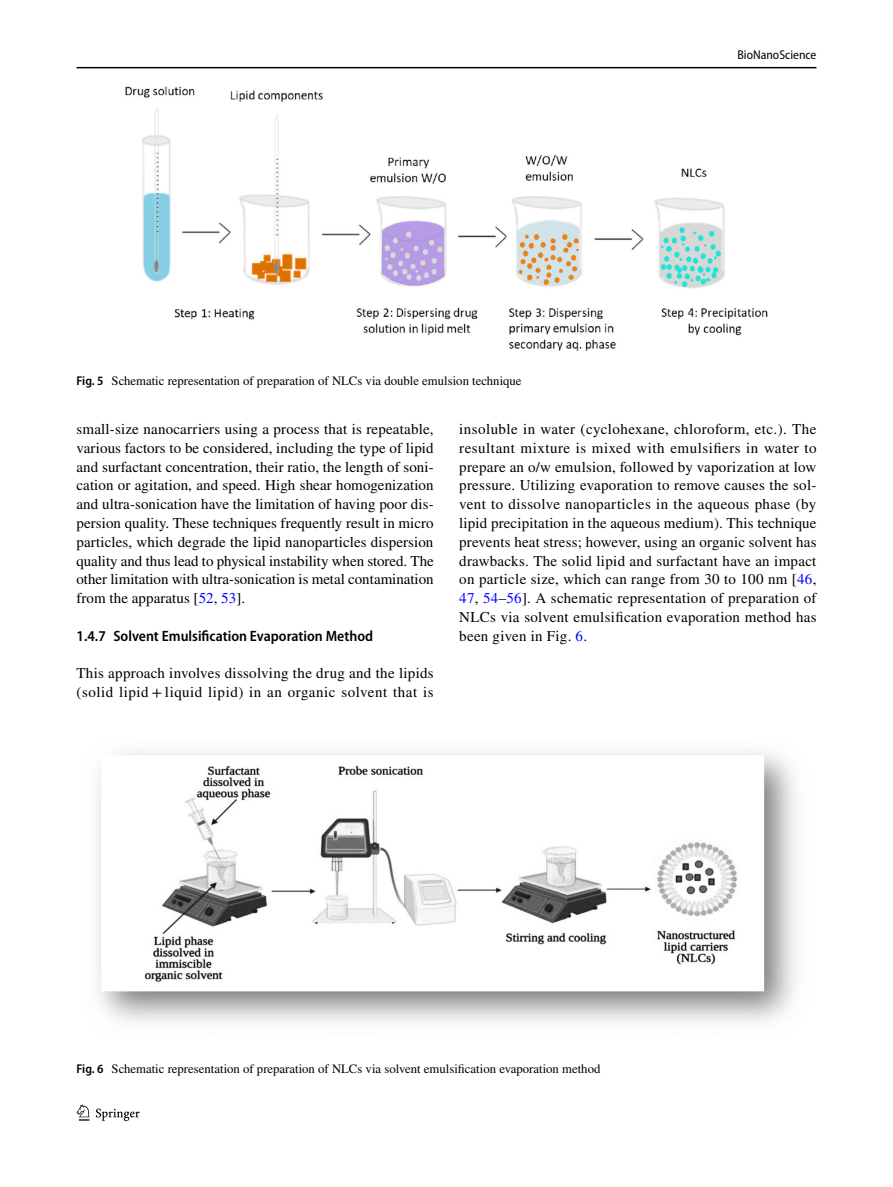
<style>
.page{position:relative;width:893px;height:1187px;background:#fff}
.page>*{position:absolute;margin:0;border:0;box-sizing:border-box;transform-origin:0 0}
.t1{font:15px/18.8px "STIX";letter-spacing:.02em;color:#000;text-align:justify}
.t2{font:600 semi-condensed 15px "Myriad Pro";color:#000}
.t3{font:12.75px "STIX";color:#000}
.t4{font:semi-condensed 12.75px "Myriad Pro";color:#000}
.s1{font-family:"Myriad Pro";font-weight:600;font-stretch:semi-condensed}
.s2{color:#00f}
</style>
<div class="page">
<hr style="left:77px;top:67px;width:739px;height:1px;background:#000">
<svg style="left:77px;top:1104px;width:12px;height:16px"></svg>
<svg style="left:96px;top:1108px;width:44px;height:12px"></svg>
<img style="left:126px;top:87px;width:641px;height:263px">
<img style="left:97px;top:751px;width:699px;height:271px">
<p class="t3" style="left:77px;top:372px;width:446px"><span class="s1">Fig. 5</span> Schematic representation of preparation of NLCs via double emulsion technique</p>
<p class="t4" style="left:737px;top:48px;width:80px">BioNanoScience</p>
<p class="t1" style="left:77px;top:421px;width:359px">small-size nanocarriers using a process that is repeatable, various factors to be considered, including the type of lipid and surfactant concentration, their ratio, the length of soni&shy;cation or agitation, and speed. High shear homogenization and ultra-sonication have the limitation of having poor dis&shy;persion quality. These techniques frequently result in micro particles, which degrade the lipid nanoparticles dispersion quality and thus lead to physical instability when stored. The other limitation with ultra-sonication is metal contamination from the apparatus [<span class="s2">52</span>, <span class="s2">53</span>].</p>
<p class="t2" style="left:77px;top:627px;width:298px">1.4.7 Solvent Emulsification Evaporation Method</p>
<p class="t1" style="left:77px;top:664px;width:359px">This approach involves dissolving the drug and the lipids (solid lipid + liquid lipid) in an organic solvent that is</p>
<p class="t1" style="left:459px;top:421px;width:359px">insoluble in water (cyclohexane, chloroform, etc.). The resultant mixture is mixed with emulsifiers in water to prepare an o/w emulsion, followed by vaporization at low pressure. Utilizing evaporation to remove causes the sol&shy;vent to dissolve nanoparticles in the aqueous phase (by lipid precipitation in the aqueous medium). This technique prevents heat stress; however, using an organic solvent has drawbacks. The solid lipid and surfactant have an impact on particle size, which can range from 30 to 100 nm [<span class="s2">46</span>, <span class="s2">47</span>, <span class="s2">54</span>–<span class="s2">56</span>]. A schematic representation of preparation of NLCs via solvent emulsification evaporation method has been given in Fig. <span class="s2">6</span>.</p>
<p class="t3" style="left:77px;top:1059px;width:525px"><span class="s1">Fig. 6</span> Schematic representation of preparation of NLCs via solvent emulsification evaporation method</p>
</div>
